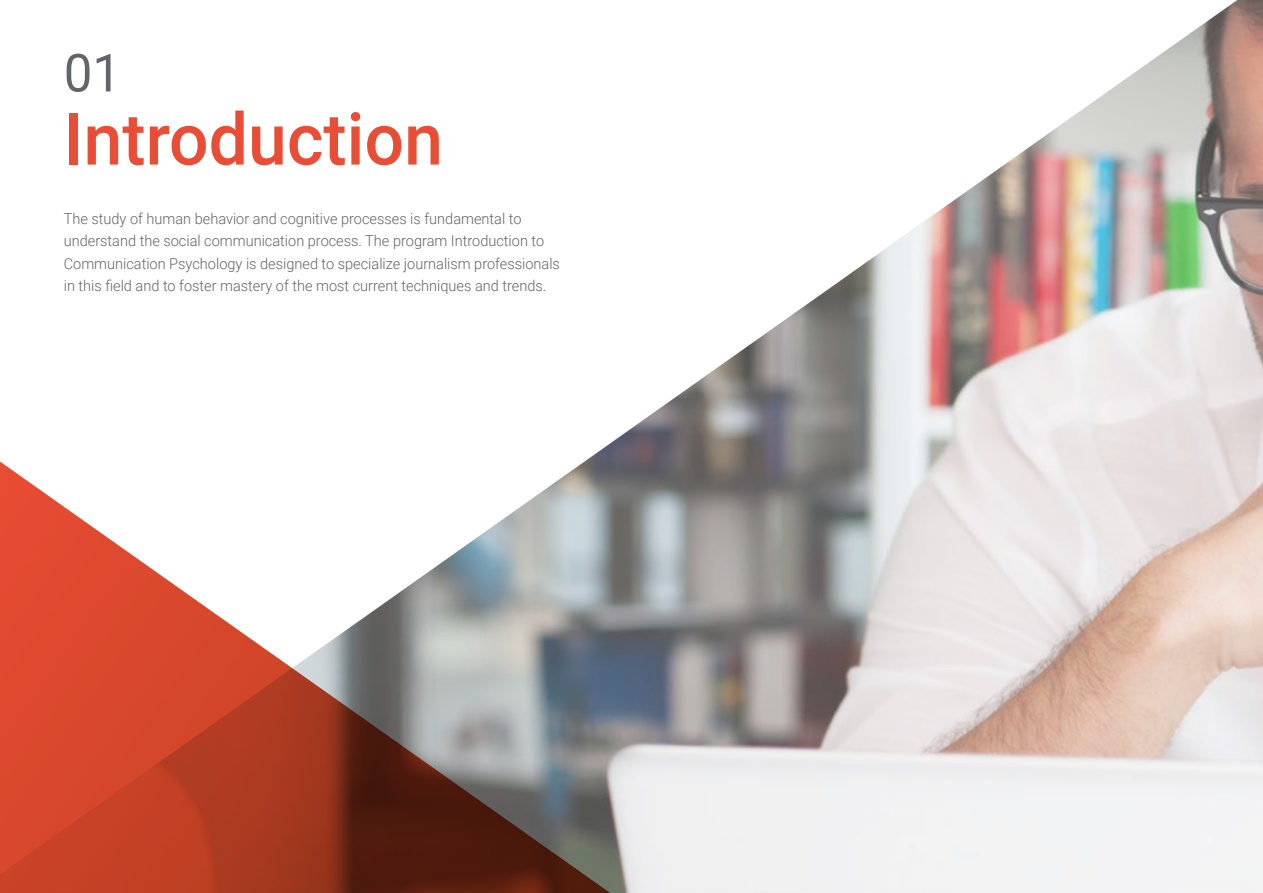
<style>
.page{position:relative;width:1263px;height:893px;background:#fff}
.page>*{position:absolute;margin:0;border:0;box-sizing:border-box;transform-origin:0 0}
.t1{font:500 72px "Roboto";color:#e94d35}
.t2{font:52.5px "Roboto";color:#61646a}
.t3{font:300 15px/22.5px "Roboto";color:#61646a}
</style>
<div class="page">
<img style="left:606px;top:0;width:657px;height:893px">
<svg style="left:0;top:446px;width:640px;height:447px"></svg>
<h2 class="t2" style="left:64px;top:36px;width:59px">01</h2>
<h1 class="t1" style="left:64px;top:89px;width:381px">Introduction</h1>
<p class="t3" style="left:64px;top:207px;width:498px">The study of human behavior and cognitive processes is fundamental to understand the social communication process. The program Introduction to Communication Psychology is designed to specialize journalism professionals in this field and to foster mastery of the most current techniques and trends.</p>
</div>
